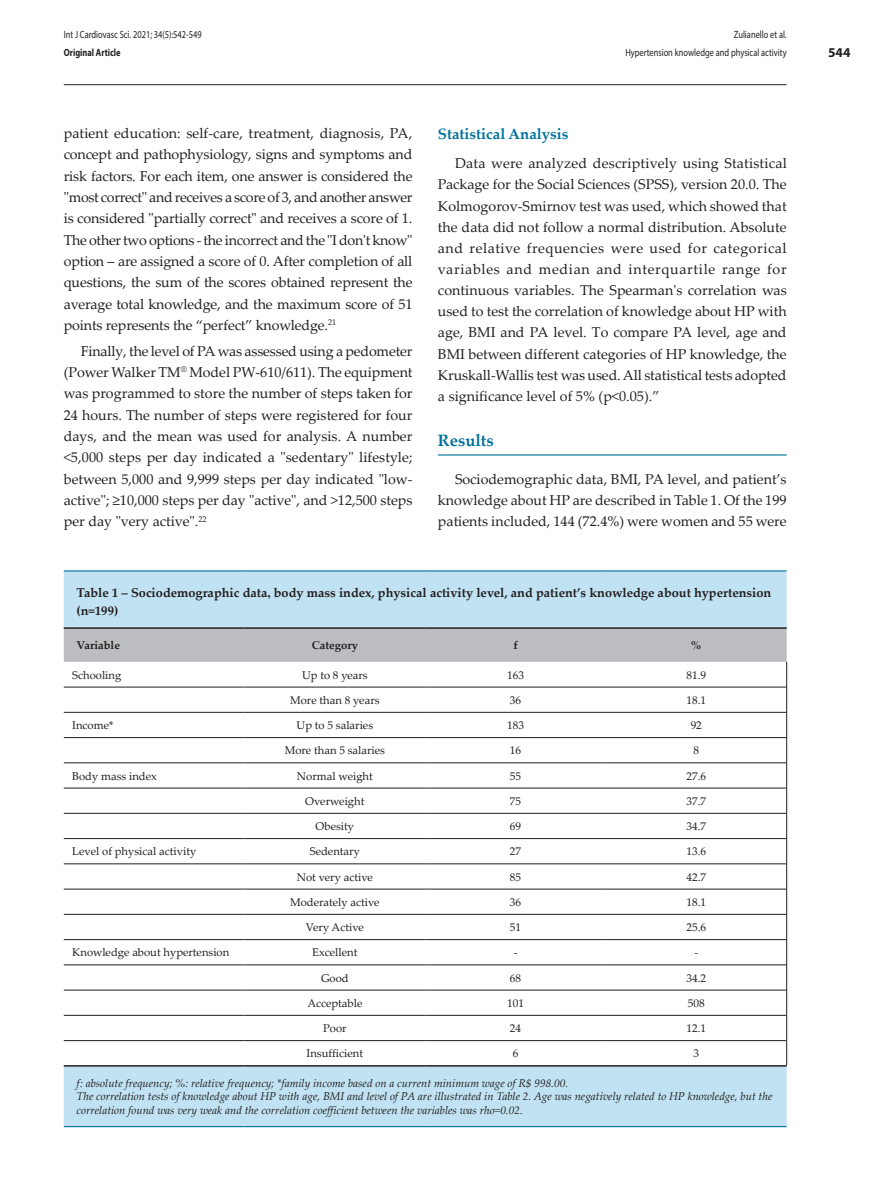
<style>
.page{position:relative;width:893px;height:1191px;background:#fff}
.page>*{position:absolute;margin:0;border:0;box-sizing:border-box;transform-origin:0 0}
._1_-_Titulo-materia{font:700 16.5px "Palatino Linotype";color:#00719a}
._2_-_Sub-titulo{font:700 15px "Palatino Linotype";color:#00719a}
._4_-_Texto-Basico{font:14.25px/21.3px "Palatino Linotype";color:#231f20;text-align:justify}
.t1{font:700 13.5px "Myriad Pro";color:#231f20}
._1_-_Titulo-Tabela{font:700 12.75px/18px "Palatino Linotype";color:#231f20}
._3_-_Corpo-tabela{font:11.25px "Palatino Linotype";color:#231f20}
._4_-_Legenda{font:italic 11.25px/13.5px "Palatino Linotype";color:#231f20}
._2_-_Sub-titulo-2{font:700 11.25px "Palatino Linotype";color:#231f20}
.t2{font:10.5px "Myriad Pro";color:#231f20;scale:.8 1}
.t3{font:700 10.5px "Myriad Pro";color:#231f20;scale:.8 1}
.s1{font-family:"Times New Roman"}
</style>
<div class="page">
<hr style="left:438px;top:454px;width:349px;height:1px;background:#00719a">
<div style="left:64px;top:571px;width:723px;height:555px;background:#c0e2f2"></div>
<hr style="left:64px;top:570px;width:180px;height:1px;background:#00719a">
<hr style="left:244px;top:570px;width:181px;height:1px;background:#00719a">
<hr style="left:425px;top:570px;width:181px;height:1px;background:#00719a">
<hr style="left:606px;top:570px;width:181px;height:1px;background:#00719a">
<hr style="left:64px;top:627px;width:180px;height:2px;background:#231f20">
<hr style="left:244px;top:627px;width:181px;height:2px;background:#231f20">
<hr style="left:425px;top:627px;width:181px;height:2px;background:#231f20">
<hr style="left:606px;top:627px;width:181px;height:2px;background:#231f20">
<hr style="left:64px;top:1065px;width:180px;height:1px;background:#231f20">
<hr style="left:244px;top:1065px;width:181px;height:1px;background:#231f20">
<hr style="left:425px;top:1065px;width:181px;height:1px;background:#231f20">
<hr style="left:606px;top:1065px;width:181px;height:1px;background:#231f20">
<hr style="left:64px;top:1126px;width:180px;height:1px;background:#00719a">
<hr style="left:244px;top:1126px;width:181px;height:1px;background:#00719a">
<hr style="left:425px;top:1126px;width:181px;height:1px;background:#00719a">
<hr style="left:606px;top:1126px;width:181px;height:1px;background:#00719a">
<svg style="left:64px;top:628px;width:723px;height:437px"></svg>
<hr style="left:64px;top:84px;width:723px;height:1px;background:#231f20">
<p class="t2" style="left:64px;top:28px;width:174px">Int J Cardiovasc Sci. 2021; 34(5):542-549</p>
<p class="t2" style="left:734px;top:28px;width:68px">Zulianello et al.</p>
<p class="t3" style="left:64px;top:45px;width:73px">Original Article</p>
<p class="t2" style="left:625px;top:46px;width:203px">Hypertension knowledge and physical activity</p>
<p class="_4_-_Texto-Basico" style="left:64px;top:122px;width:350px">patient education: self-care, treatment, diagnosis, PA, concept and pathophysiology, signs and symptoms and risk factors. For each item, one answer is considered the "most correct" and receives a score of 3, and another answer is considered "partially correct" and receives a score of 1.<br>The other two options - the incorrect and the "I don't know" option – are assigned a score of 0. After completion of all questions, the sum of the scores obtained represent the average total knowledge, and the maximum score of 51 points represents the “perfect” knowledge.<sup>21</sup></p>
<p class="_4_-_Texto-Basico" style="left:64px;top:339px;width:350px;text-indent:17px">Finally, the level of PA was assessed using a pedometer (Power Walker TM<sup>®</sup> Model PW-610/611). The equipment was programmed to store the number of steps taken for 24 hours. The number of steps were registered for four days, and the mean was used for analysis. A number &lt;5,000 steps per day indicated a "sedentary" lifestyle; between 5,000 and 9,999 steps per day indicated "low&shy;active"; ≥10,000 steps per day "active", and &gt;12,500 steps per day "very active".<sup>22</sup></p>
<p class="_2_-_Sub-titulo" style="left:438px;top:123px;width:132px">Statistical Analysis</p>
<p class="_4_-_Texto-Basico" style="left:438px;top:152px;width:350px;text-indent:17px">Data were analyzed descriptively using Statistical Package for the Social Sciences (SPSS), version 20.0. The Kolmogorov-Smirnov test was used, which showed that the data did not follow a normal distribution. Absolute and relative frequencies were used for categorical variables and median and interquartile range for continuous variables. The Spearman's correlation was used to test the correlation of knowledge about HP with age, BMI and PA level. To compare PA level, age and BMI between different categories of HP knowledge, the Kruskall-Wallis test was used. All statistical tests adopted a significance level of 5% (p&lt;0.05).”</p>
<p class="_1_-_Titulo-materia" style="left:438px;top:428px;width:57px">Results</p>
<p class="_4_-_Texto-Basico" style="left:438px;top:468px;width:350px;text-indent:17px">Sociodemographic data, BMI, PA level, and patient’s knowledge about HP are described in Table 1. Of the 199 patients included, 144 (72.4%) were women and 55 were</p>
<p class="_1_-_Titulo-Tabela" style="left:77px;top:583px;width:696px">Table 1 – Sociodemographic data<span class="s1">,</span> body mass index, physical activity level, and patient’s knowledge about hypertension (n=199)</p>
<p class="_2_-_Sub-titulo-2" style="left:77px;top:637px;width:45px">Variable</p>
<p class="_2_-_Sub-titulo-2" style="left:312px;top:637px;width:48px">Category</p>
<p class="_2_-_Sub-titulo-2" style="left:513px;top:637px;width:6px">f</p>
<p class="_2_-_Sub-titulo-2" style="left:691px;top:637px;width:12px">%</p>
<p class="_3_-_Corpo-tabela" style="left:72px;top:667px;width:51px">Schooling</p>
<p class="_3_-_Corpo-tabela" style="left:302px;top:667px;width:67px">Up to 8 years</p>
<p class="_3_-_Corpo-tabela" style="left:507px;top:667px;width:18px">163</p>
<p class="_3_-_Corpo-tabela" style="left:686px;top:667px;width:21px">81.9</p>
<p class="_3_-_Corpo-tabela" style="left:290px;top:692px;width:91px">More than 8 years</p>
<p class="_3_-_Corpo-tabela" style="left:510px;top:692px;width:13px">36</p>
<p class="_3_-_Corpo-tabela" style="left:686px;top:692px;width:21px">18.1</p>
<p class="_3_-_Corpo-tabela" style="left:72px;top:717px;width:43px">Income*</p>
<p class="_3_-_Corpo-tabela" style="left:297px;top:717px;width:78px">Up to 5 salaries</p>
<p class="_3_-_Corpo-tabela" style="left:507px;top:717px;width:18px">183</p>
<p class="_3_-_Corpo-tabela" style="left:691px;top:717px;width:13px">92</p>
<p class="_3_-_Corpo-tabela" style="left:285px;top:742px;width:102px">More than 5 salaries</p>
<p class="_3_-_Corpo-tabela" style="left:510px;top:742px;width:13px">16</p>
<p class="_3_-_Corpo-tabela" style="left:693px;top:742px;width:7px">8</p>
<p class="_3_-_Corpo-tabela" style="left:72px;top:767px;width:86px">Body mass index</p>
<p class="_3_-_Corpo-tabela" style="left:297px;top:767px;width:77px">Normal weight</p>
<p class="_3_-_Corpo-tabela" style="left:510px;top:767px;width:13px">55</p>
<p class="_3_-_Corpo-tabela" style="left:686px;top:767px;width:21px">27.6</p>
<p class="_3_-_Corpo-tabela" style="left:305px;top:793px;width:61px">Overweight</p>
<p class="_3_-_Corpo-tabela" style="left:510px;top:793px;width:13px">75</p>
<p class="_3_-_Corpo-tabela" style="left:686px;top:793px;width:21px">37.7</p>
<p class="_3_-_Corpo-tabela" style="left:316px;top:818px;width:40px">Obesity</p>
<p class="_3_-_Corpo-tabela" style="left:510px;top:818px;width:13px">69</p>
<p class="_3_-_Corpo-tabela" style="left:686px;top:818px;width:21px">34.7</p>
<p class="_3_-_Corpo-tabela" style="left:72px;top:843px;width:126px">Level of physical activity</p>
<p class="_3_-_Corpo-tabela" style="left:310px;top:843px;width:52px">Sedentary</p>
<p class="_3_-_Corpo-tabela" style="left:510px;top:843px;width:13px">27</p>
<p class="_3_-_Corpo-tabela" style="left:686px;top:843px;width:21px">13.6</p>
<p class="_3_-_Corpo-tabela" style="left:297px;top:868px;width:78px">Not very active</p>
<p class="_3_-_Corpo-tabela" style="left:510px;top:868px;width:13px">85</p>
<p class="_3_-_Corpo-tabela" style="left:686px;top:868px;width:21px">42.7</p>
<p class="_3_-_Corpo-tabela" style="left:290px;top:894px;width:91px">Moderately active</p>
<p class="_3_-_Corpo-tabela" style="left:510px;top:894px;width:13px">36</p>
<p class="_3_-_Corpo-tabela" style="left:686px;top:894px;width:21px">18.1</p>
<p class="_3_-_Corpo-tabela" style="left:306px;top:919px;width:60px">Very Active</p>
<p class="_3_-_Corpo-tabela" style="left:510px;top:919px;width:13px">51</p>
<p class="_3_-_Corpo-tabela" style="left:686px;top:919px;width:21px">25.6</p>
<p class="_3_-_Corpo-tabela" style="left:72px;top:944px;width:159px">Knowledge about hypertension</p>
<p class="_3_-_Corpo-tabela" style="left:312px;top:944px;width:47px">Excellent</p>
<p class="_3_-_Corpo-tabela" style="left:514px;top:944px;width:5px">-</p>
<p class="_3_-_Corpo-tabela" style="left:694px;top:944px;width:5px">-</p>
<p class="_3_-_Corpo-tabela" style="left:321px;top:969px;width:29px">Good</p>
<p class="_3_-_Corpo-tabela" style="left:510px;top:969px;width:13px">68</p>
<p class="_3_-_Corpo-tabela" style="left:686px;top:969px;width:21px">34.2</p>
<p class="_3_-_Corpo-tabela" style="left:307px;top:995px;width:57px">Acceptable</p>
<p class="_3_-_Corpo-tabela" style="left:507px;top:995px;width:18px">101</p>
<p class="_3_-_Corpo-tabela" style="left:688px;top:995px;width:18px">508</p>
<p class="_3_-_Corpo-tabela" style="left:323px;top:1020px;width:25px">Poor</p>
<p class="_3_-_Corpo-tabela" style="left:510px;top:1020px;width:13px">24</p>
<p class="_3_-_Corpo-tabela" style="left:686px;top:1020px;width:21px">12.1</p>
<p class="_3_-_Corpo-tabela" style="left:307px;top:1045px;width:58px">Insufficient</p>
<p class="_3_-_Corpo-tabela" style="left:513px;top:1045px;width:7px">6</p>
<p class="_3_-_Corpo-tabela" style="left:693px;top:1045px;width:7px">3</p>
<p class="_4_-_Legenda" style="left:77px;top:1075px;width:493px">f: absolute frequency; %: relative frequency; *family income based on a current minimum wage of R$ 998.00.</p>
<p class="_4_-_Legenda" style="left:77px;top:1089px;width:697px">The correlation tests of knowledge about HP with age, BMI and level of PA are illustrated in Table 2. Age was negatively related to HP knowledge, but the correlation found was very weak and the correlation coefficient between the variables was rho=0.02.</p>
<p class="t1" style="left:828px;top:44px;width:24px">544</p>
</div>
